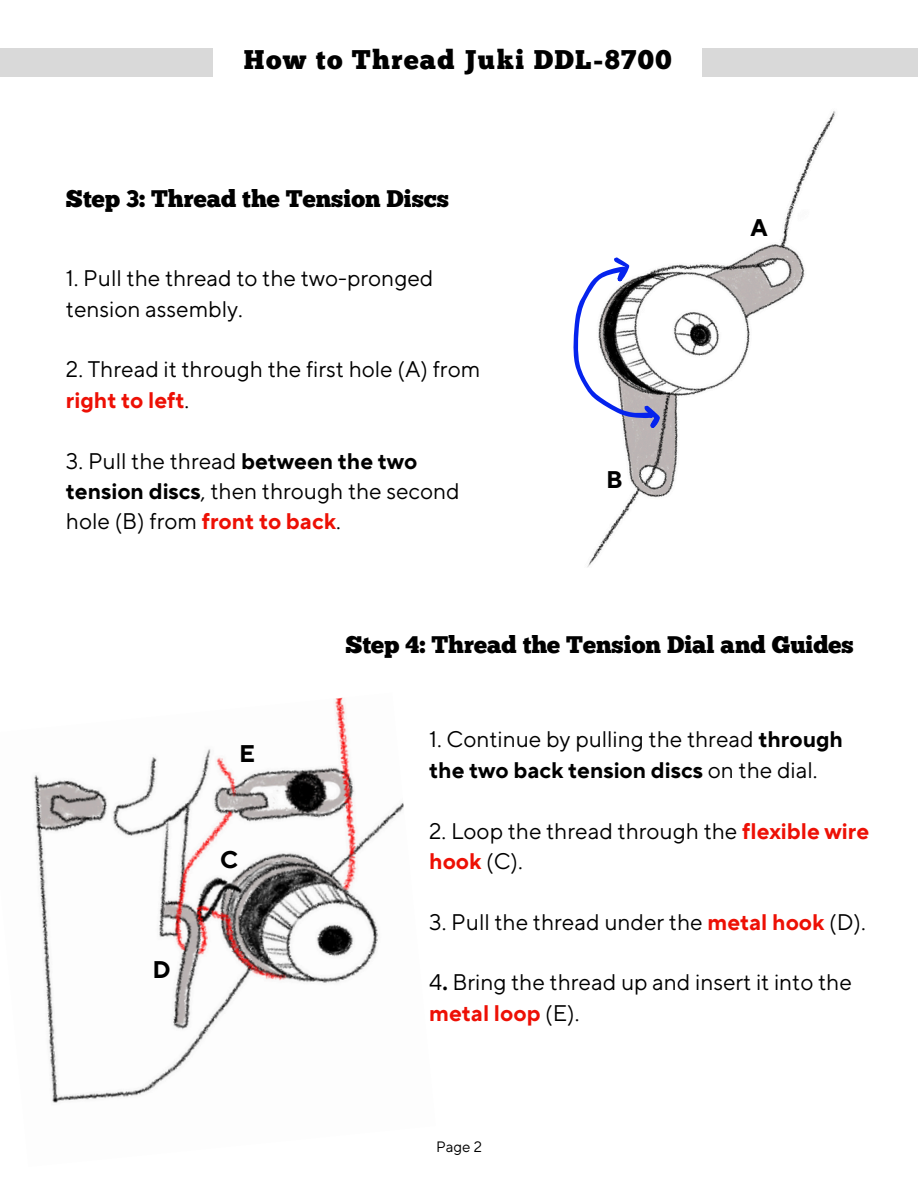
<style>
.page{position:relative;width:918px;height:1188px;background:#fff}
.page>*{position:absolute;margin:0;border:0;box-sizing:border-box;transform-origin:0 0}
.t1{font:27px "Chunk Five";letter-spacing:.05em;color:#000}
.t2{font:24px "Chunk Five";color:#000}
.t3{font:700 24px "TT Norms Pro";color:#000}
.t4{font:22.5px/30.3px "TT Norms Pro";color:#000}
.t5{font:15px "TT Norms Pro";color:#000}
.s1{font-weight:700;color:#ed1005}
.s2{font-weight:700}
</style>
<div class="page">
<div style="left:702px;top:48px;width:216px;height:29px;background:#d9d9d9"></div>
<div style="left:0;top:48px;width:213px;height:29px;background:#d9d9d9"></div>
<img style="left:573px;top:111px;width:263px;height:456px">
<svg style="left:574px;top:257px;width:86px;height:171px"></svg>
<img style="left:34px;top:697px;width:370px;height:406px">
<p class="t1" style="left:244px;top:49px;width:429px">How to Thread Juki DDL-8700</p>
<h2 class="t2" style="left:66px;top:189px;width:384px">Step 3: Thread the Tension Discs</h2>
<p class="t4" style="left:66px;top:264px;width:369px">1. Pull the thread to the two-pronged tension assembly.</p>
<p class="t4" style="left:66px;top:355px;width:416px">2. Thread it through the first hole (A) from <span class="s1">right to left</span>.</p>
<h2 class="t4" style="left:66px;top:446px;width:395px">3. Pull the thread <span class="s2">between the two tension discs</span>, then through the second hole (B) from <span class="s1">front to back</span>.</h2>
<h2 class="t3" style="left:606px;top:465px;width:18px">B</h2>
<p class="t3" style="left:750px;top:214px;width:19px">A</p>
<h2 class="t3" style="left:152px;top:955px;width:20px">D</h2>
<h2 class="t3" style="left:239px;top:740px;width:17px">E</h2>
<h2 class="t3" style="left:220px;top:846px;width:19px">C</h2>
<p class="t2" style="left:345px;top:635px;width:510px">Step 4: Thread the Tension Dial and Guides</p>
<p class="t4" style="left:429px;top:725px;width:415px">1. Continue by pulling the thread <span class="s2">through the two back tension discs</span> on the dial.</p>
<p class="t4" style="left:429px;top:816px;width:442px">2. Loop the thread through the <span class="s1">flexible wire hook</span> (C).</p>
<p class="t4" style="left:429px;top:908px;width:438px">3. Pull the thread under the <span class="s1">metal hook</span> (D).</p>
<p class="t4" style="left:429px;top:968px;width:424px">4<span class="s2">.</span> Bring the thread up and insert it into the <span class="s1">metal loop</span> (E).</p>
<h2 class="t5" style="left:436px;top:1138px;width:47px">Page 2</h2>
</div>
